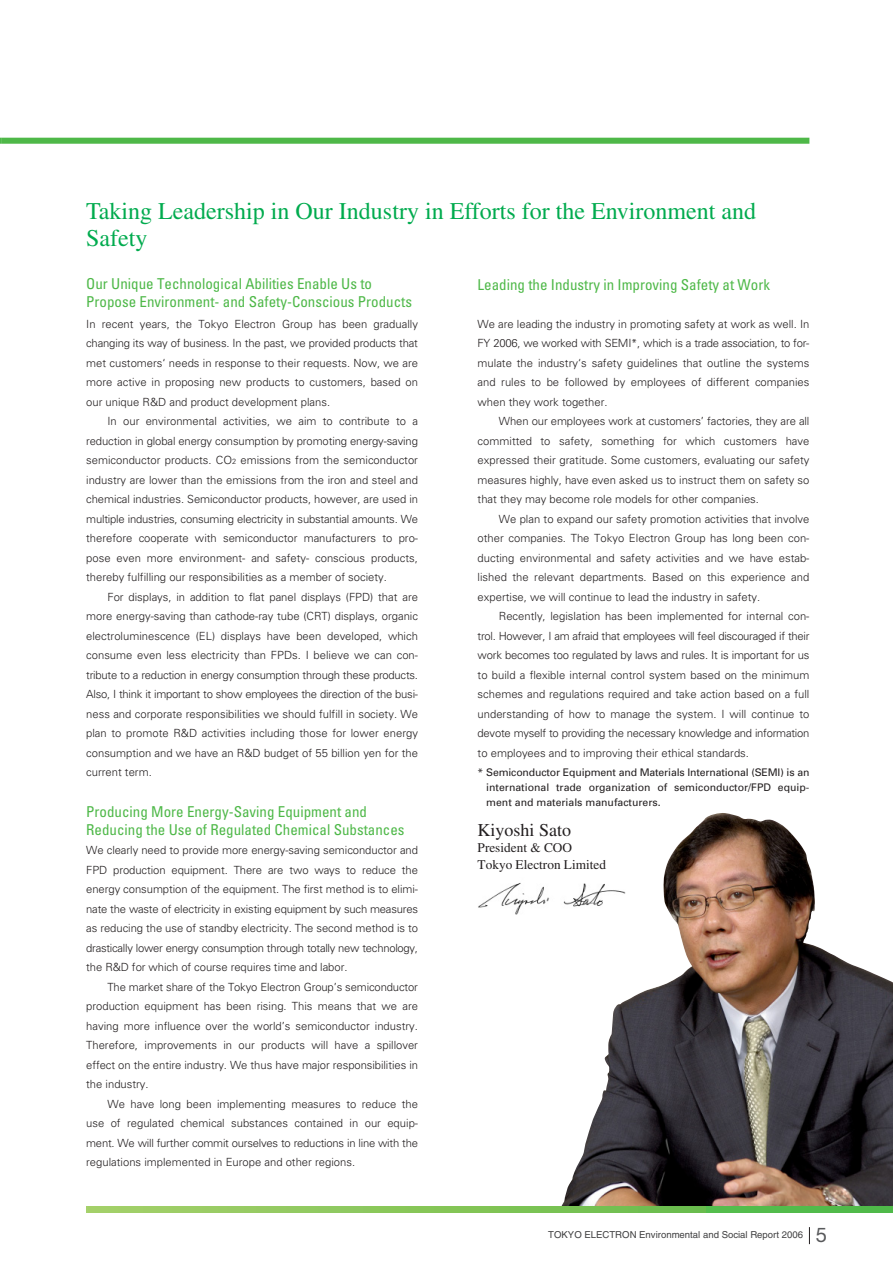
<style>
.page{position:relative;width:893px;height:1263px;background:#fff}
.page>*{position:absolute;margin:0;border:0;box-sizing:border-box;transform-origin:0 0}
.t1{font:24px/27.2px "Times";color:#00ab4e}
.t2{font:18px "Times";color:#231f20}
.t3{font:condensed 15px/18px "Univers";color:#4eb848}
.t4{font:13.35px/16.5px "Times";color:#231f20}
.t5{font:300 11.25px/19.5px "Univers";color:#231f20;text-align:justify}
.t6{font:10.5px/15px "Univers";color:#231f20;text-align:justify}
.t7{font:9.6px "Helvetica";color:#404041}
.s1{font-size:7.5px}
.s2{font-family:"Helvetica Neue";font-size:20.25px;color:#58595b}
</style>
<div class="page">
<div style="left:1px;top:138px;width:808px;height:6px;background:#4eb848"></div>
<img style="left:558px;top:813px;width:334px;height:394px">
<svg style="left:86px;top:1207px;width:806px;height:6px;background:#7bc357"></svg>
<img style="left:478px;top:878px;width:147px;height:37px">
<svg style="left:809px;top:1227px;width:1px;height:17px"></svg>
<h1 class="t1" style="left:86px;top:199px;width:671px">Taking Leadership in Our Industry in Efforts for the Environment and<br>Safety</h1>
<h3 class="t3" style="left:86px;top:276px;width:327px">Our Unique Technological Abilities Enable Us to<br>Propose Environment- and Safety-Conscious Products</h3>
<h3 class="t3" style="left:477px;top:277px;width:294px">Leading the Industry in Improving Safety at Work</h3>
<p class="t5" style="left:86px;top:315px;width:333px">In recent years, the Tokyo Electron Group has been gradually changing its way of business. In the past, we provided products that met customers‘ needs in response to their requests. Now, we are more active in proposing new products to customers, based on our unique R&amp;D and product development plans.</p>
<p class="t5" style="left:86px;top:412px;width:333px;text-indent:21px">In our environmental activities, we aim to contribute to a reduction in global energy consumption by promoting energy-saving semiconductor products. CO<span class="s1">2</span> emissions from the semiconductor industry are lower than the emissions from the iron and steel and chemical industries. Semiconductor products, however, are used in multiple industries, consuming electricity in substantial amounts. We therefore cooperate with semiconductor manufacturers to pro&shy;pose even more environment- and safety- conscious products, thereby fulfilling our responsibilities as a member of society.</p>
<p class="t5" style="left:86px;top:588px;width:333px;text-indent:21px">For displays, in addition to flat panel displays (FPD) that are more energy-saving than cathode-ray tube (CRT) displays, organic electroluminescence (EL) displays have been developed, which consume even less electricity than FPDs. I believe we can con&shy;tribute to a reduction in energy consumption through these products.<br>Also, I think it important to show employees the direction of the busi&shy;ness and corporate responsibilities we should fulfill in society. We plan to promote R&amp;D activities including those for lower energy consumption and we have an R&amp;D budget of 55 billion yen for the current term.</p>
<h3 class="t3" style="left:86px;top:804px;width:320px">Producing More Energy-Saving Equipment and<br>Reducing the Use of Regulated Chemical Substances</h3>
<p class="t5" style="left:86px;top:841px;width:333px">We clearly need to provide more energy-saving semiconductor and FPD production equipment. There are two ways to reduce the energy consumption of the equipment. The first method is to elimi&shy;nate the waste of electricity in existing equipment by such measures as reducing the use of standby electricity. The second method is to drastically lower energy consumption through totally new technology, the R&amp;D for which of course requires time and labor.</p>
<p class="t5" style="left:86px;top:978px;width:333px;text-indent:21px">The market share of the Tokyo Electron Group’s semiconductor production equipment has been rising. This means that we are having more influence over the world’s semiconductor industry.<br>Therefore, improvements in our products will have a spillover effect on the entire industry. We thus have major responsibilities in the industry.</p>
<p class="t5" style="left:86px;top:1095px;width:333px;text-indent:21px">We have long been implementing measures to reduce the use of regulated chemical substances contained in our equip&shy;ment. We will further commit ourselves to reductions in line with the regulations implemented in Europe and other regions.</p>
<p class="t5" style="left:477px;top:315px;width:333px">We are leading the industry in promoting safety at work as well. In FY 2006, we worked with SEMI*, which is a trade association, to for&shy;mulate the industry‘s safety guidelines that outline the systems and rules to be followed by employees of different companies when they work together.</p>
<p class="t5" style="left:477px;top:412px;width:333px;text-indent:21px">When our employees work at customers’ factories, they are all committed to safety, something for which customers have expressed their gratitude. Some customers, evaluating our safety measures highly, have even asked us to instruct them on safety so that they may become role models for other companies.</p>
<p class="t5" style="left:477px;top:510px;width:333px;text-indent:21px">We plan to expand our safety promotion activities that involve other companies. The Tokyo Electron Group has long been con&shy;ducting environmental and safety activities and we have estab&shy;lished the relevant departments. Based on this experience and expertise, we will continue to lead the industry in safety.</p>
<p class="t5" style="left:477px;top:607px;width:333px;text-indent:21px">Recently, legislation has been implemented for internal con&shy;trol. However, I am afraid that employees will feel discouraged if their work becomes too regulated by laws and rules. It is important for us to build a flexible internal control system based on the minimum schemes and regulations required and take action based on a full understanding of how to manage the system. I will continue to devote myself to providing the necessary knowledge and information to employees and to improving their ethical standards.</p>
<p class="t6" style="left:486px;top:765px;width:325px;text-indent:-9px">* Semiconductor Equipment and Materials International (SEMI) is an international trade organization of semiconductor/FPD equip&shy;ment and materials manufacturers.</p>
<h2 class="t2" style="left:477px;top:823px;width:95px">Kiyoshi Sato</h2>
<p class="t4" style="left:477px;top:841px;width:130px">President &amp; COO<br>Tokyo Electron Limited</p>
<p class="t7" style="left:548px;top:1231px;width:280px">TOKYO ELECTRON Environmental and Social Report 2006 <span class="s2">5</span></p>
</div>
